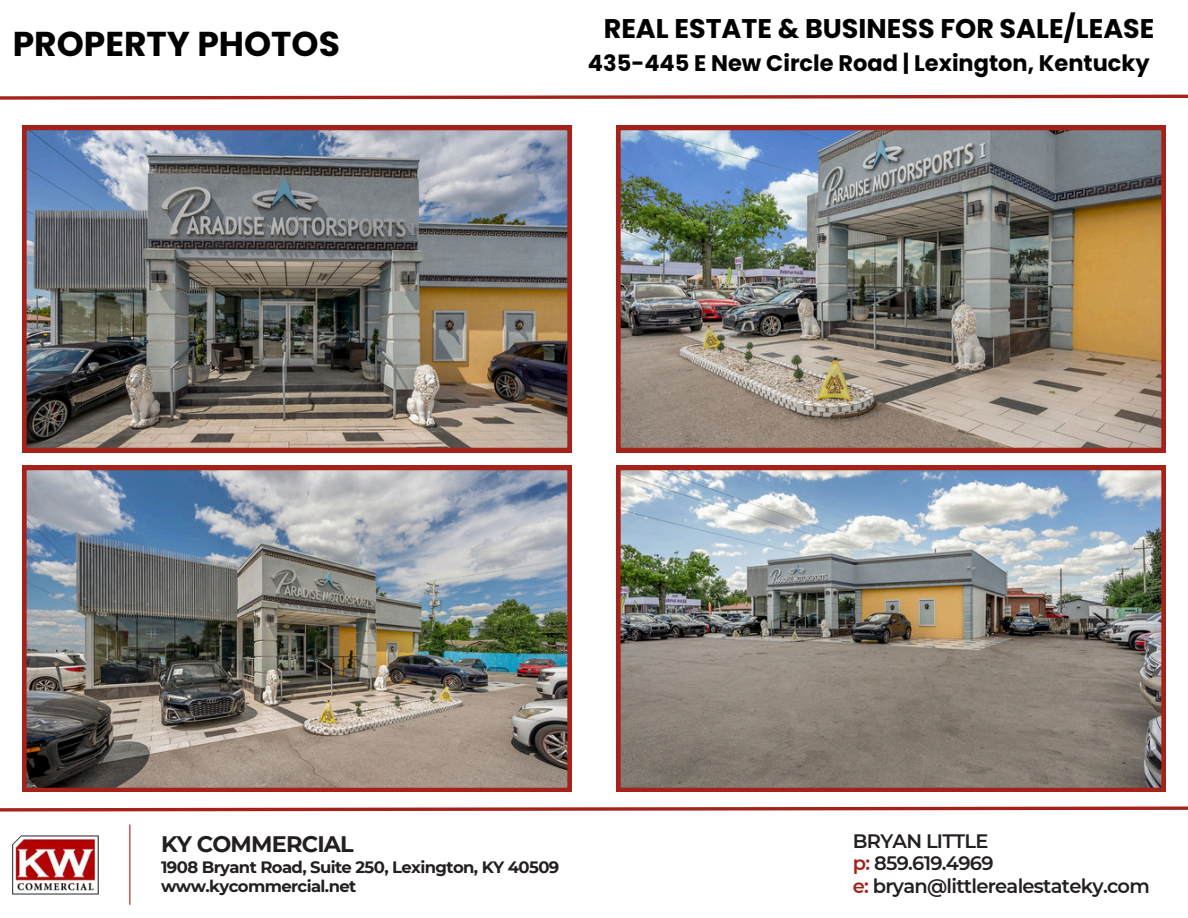
<style>
.page{position:relative;width:1188px;height:918px;background:#fff}
.page>*{position:absolute;margin:0;border:0;box-sizing:border-box;transform-origin:0 0}
.t1{font:700 34.5px "Poppins";color:#000}
.t2{font:700 27px "Poppins";color:#000}
.t3{font:700 22.5px "Poppins";color:#000}
.t4{font:700 22.5px "Montserrat";letter-spacing:-.035em;color:#231f20}
.t5{font:600 19.5px/22.5px "Montserrat";letter-spacing:-.035em;color:#231f20}
.t6{font:700 16.5px "Montserrat";letter-spacing:-.035em;color:#231f20}
.s1{color:#a4221a}
</style>
<div class="page">
<img style="left:13px;top:836px;width:85px;height:58px">
<svg style="left:0;top:94px;width:1188px;height:6px"></svg>
<svg style="left:0;top:806px;width:1188px;height:6px"></svg>
<hr style="left:129px;top:825px;width:1px;height:80px;background:#a4221a">
<img style="left:616px;top:126px;width:550px;height:326px">
<img style="left:22px;top:466px;width:550px;height:326px">
<img style="left:22px;top:126px;width:550px;height:326px">
<img style="left:616px;top:466px;width:550px;height:326px">
<h1 class="t1" style="left:13px;top:20px;width:329px">PROPERTY PHOTOS</h1>
<h2 class="t2" style="left:604px;top:9px;width:552px">REAL ESTATE &amp; BUSINESS FOR SALE/LEASE</h2>
<h2 class="t3" style="left:588px;top:48px;width:563px">435-445 E New Circle Road | Lexington, Kentucky</h2>
<p class="t4" style="left:161px;top:830px;width:194px">KY COMMERCIAL</p>
<p class="t6" style="left:161px;top:857px;width:400px">1908 Bryant Road, Suite 250, Lexington, KY 40509</p>
<p class="t6" style="left:161px;top:876px;width:197px">www.kycommercial.net</p>
<h3 class="t5" style="left:853px;top:830px;width:299px">BRYAN LITTLE<br><span class="s1">p:</span> 859.619.4969<br><span class="s1">e:</span> bryan@littlerealestateky.com</h3>
</div>
